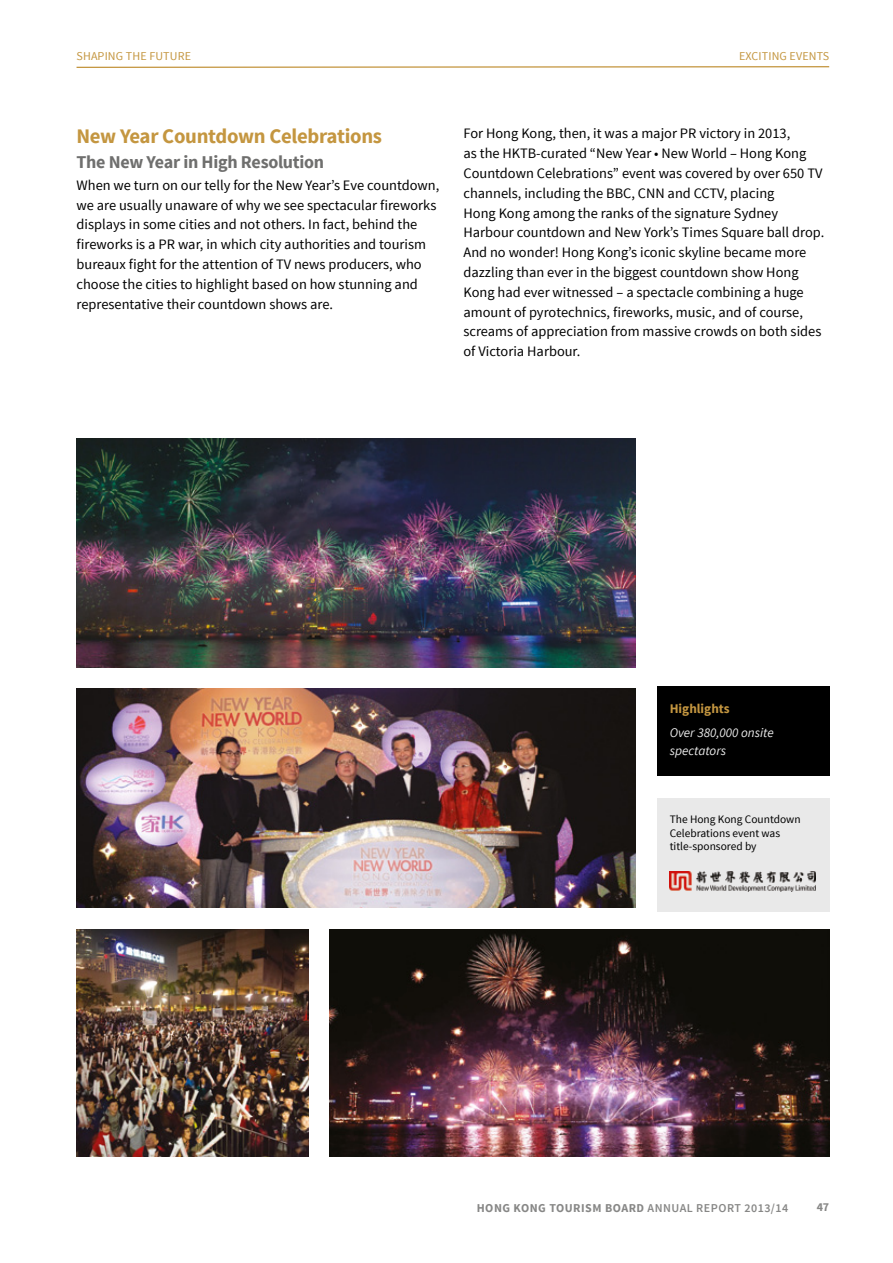
<style>
.page{position:relative;width:893px;height:1263px;background:#fff}
.page>*{position:absolute;margin:0;border:0;box-sizing:border-box;transform-origin:0 0}
.t1{font:700 20.7px "Source Sans Pro";letter-spacing:-.015em;color:#c49640}
.t2{font:700 18px "Source Sans Pro";letter-spacing:-.015em;color:#6f6f6e}
.t3{font:14.4px/19.8px "Source Sans Pro";color:#000}
.t4{font:italic 13.2px/17.7px "Source Sans Pro";color:#e9e9e9}
.t5{font:700 13.2px "Source Sans Pro";color:#c49640}
.t6{font:700 12px "Source Sans Pro";letter-spacing:.04em;color:#878786}
.t7{font:12px "Source Sans Pro";letter-spacing:.01em;color:#c49640}
.t8{font:11.4px/13.5px "Source Sans Pro";color:#000}
.s1{font-weight:600}
</style>
<div class="page">
<div style="left:657px;top:798px;width:172px;height:113px;background:#e9e9e9"></div>
<img style="left:77px;top:438px;width:559px;height:230px">
<img style="left:330px;top:929px;width:499px;height:228px">
<img style="left:77px;top:929px;width:231px;height:228px">
<img style="left:77px;top:689px;width:559px;height:219px">
<img style="left:670px;top:872px;width:146px;height:19px">
<div style="left:657px;top:686px;width:172px;height:90px;background:#000"></div>
<svg style="left:76px;top:66px;width:754px;height:2px;background:#d8bb84"></svg>
<p class="t7" style="left:77px;top:49px;width:116px">Shaping th e Future</p>
<p class="t7" style="left:739px;top:49px;width:85px">Exciting Events</p>
<h1 class="t1" style="left:77px;top:123px;width:307px">New Year Countdown Celebrations</h1>
<p class="t2" style="left:77px;top:150px;width:249px">The New Year in High Resolution</p>
<p class="t3" style="left:77px;top:175px;width:364px">When we turn on our telly for the New Year’s Eve countdown, we are usually unaware of why we see spectacular fireworks displays in some cities and not others. I n fact, behind the fireworks is a PR war, in which city authorities and tourism bureaux fight for the attention of TV news producers, who choose the cities to highlight based on how stunning and representative their countdown shows are.</p>
<p class="t3" style="left:463px;top:124px;width:360px">For Hong Kong, then, it was a major PR victory in 2013,<br>as the HKTB-curated “New Year • New World – Hong Kong Countdown Celebrations” event was covered by over 650 TV channels, including the BBC, CNN</p>
<p class="t3" style="left:463px;top:183px;width:362px;text-indent:204px">and CCTV, placing<br>Hong Kong among the ranks of the signature Sydney Harbour countdown and New York’s Times Square ball drop.<br>And no wonder! Hong Kong’s iconic skyline became more dazzling than ever in the biggest countdown show Hong Kong had ever witnessed – a spectacle combining a huge amount of pyrotechnics, fireworks, music, and of course, screams of appreciation from massive crowds on both sides of Victoria Harbour.</p>
<p class="t5" style="left:670px;top:700px;width:62px">Highlights</p>
<p class="t4" style="left:670px;top:724px;width:106px">Over 380,000 onsite spectators</p>
<p class="t8" style="left:670px;top:813px;width:132px">The Hong Kong Countdown<br>Celebrations event was title-sponsored by</p>
<p class="t6" style="left:477px;top:1200px;width:313px">HONG KONG TOURISM BOARD <span class="s1">ANNUAL REPORT 2013/14</span></p>
<p class="t6" style="left:817px;top:1200px;width:14px">47</p>
</div>
